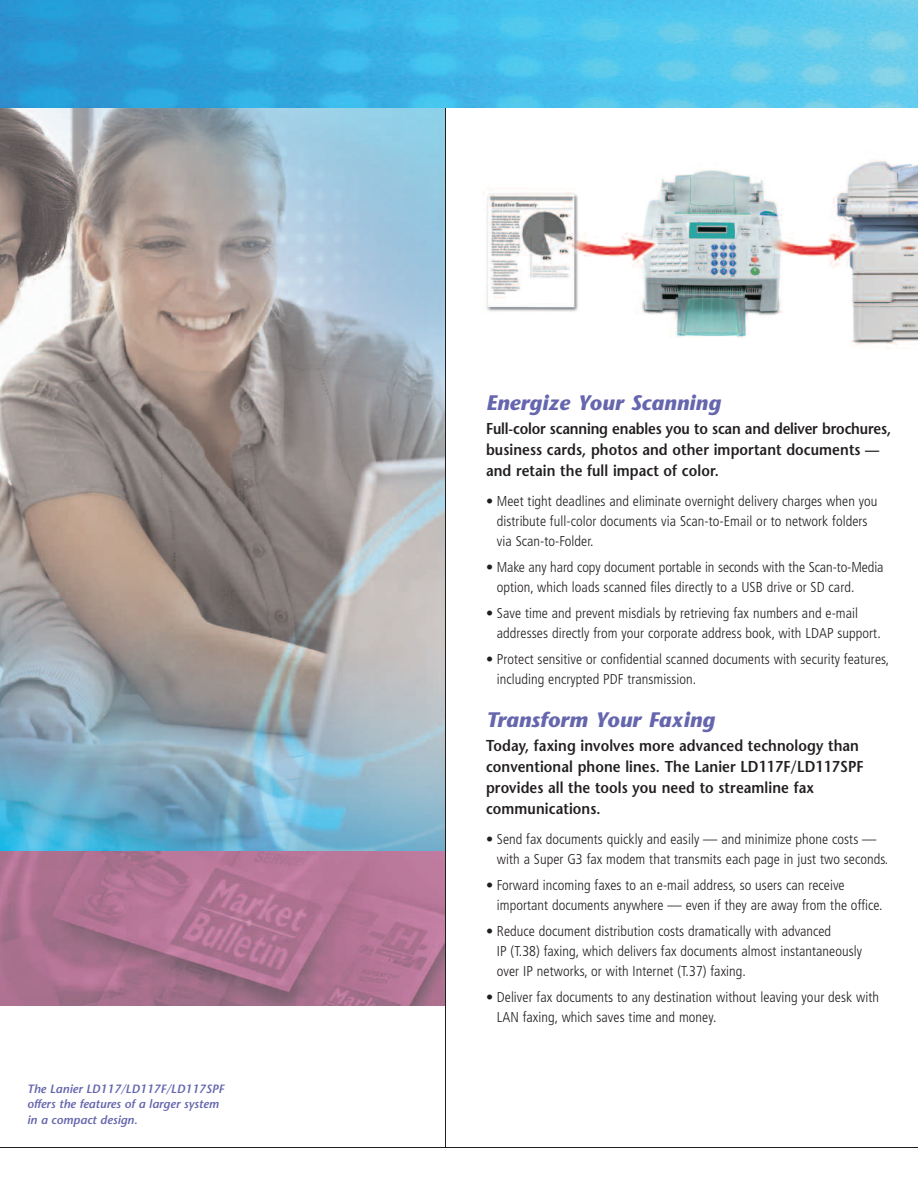
<style>
.page{position:relative;width:918px;height:1188px;background:#fff}
.page>*{position:absolute;margin:0;border:0;box-sizing:border-box;transform-origin:0 0}
.t1{font:italic 700 21px "Stone Sans";letter-spacing:.005em;color:#6566ae}
.t2{font:600 15.75px/21px "Stone Sans";letter-spacing:.005em;color:#231f20;scale:.9 1}
.t3{font:300 condensed 14.25px/20.2px "Frutiger";letter-spacing:.005em;color:#231f20}
.t4{font:italic 600 12px/15.8px "Stone Sans";color:#6566ae}
</style>
<div class="page">
<img style="left:0;top:850px;width:445px;height:156px">
<img style="left:0;top:108px;width:445px;height:742px">
<hr style="left:0;top:1147px;width:918px;height:1px;background:#231f20">
<img style="left:0;top:0;width:918px;height:108px">
<hr style="left:445px;top:108px;width:1px;height:1040px;background:#231f20">
<img style="left:483px;top:160px;width:435px;height:189px">
<p class="t4" style="left:27px;top:1082px;width:199px">The Lanier LD117/LD117F/LD117SPF offers the features of a larger system in a compact design.</p>
<h1 class="t1" style="left:486px;top:395px;width:237px">Energize Your Scanning</h1>
<p class="t2" style="left:486px;top:420px;width:452px">Full-color scanning enables you to scan and deliver brochures, business cards, photos and other important documents — and retain the full impact of color.</p>
<p class="t3" style="left:497px;top:492px;width:382px;text-indent:-11px">• Meet tight deadlines and eliminate overnight delivery charges when you distribute full-color documents via Scan-to-Email or to network folders via Scan-to-Folder.</p>
<p class="t3" style="left:497px;top:558px;width:388px;text-indent:-11px">• Make any hard copy document portable in seconds with the Scan-to-Media option, which loads scanned files directly to a USB drive or SD card.</p>
<p class="t3" style="left:497px;top:604px;width:385px;text-indent:-11px">• Save time and prevent misdials by retrieving fax numbers and e-mail addresses directly from your corporate address book, with LDAP support.</p>
<p class="t3" style="left:497px;top:650px;width:394px;text-indent:-11px">• Protect sensitive or confidential scanned documents with security features, including encrypted PDF transmission.</p>
<h1 class="t1" style="left:486px;top:712px;width:231px">Transform Your Faxing</h1>
<p class="t2" style="left:486px;top:737px;width:421px">Today, faxing involves more advanced technology than conventional phone lines. The Lanier LD117F/LD117SPF provides all the tools you need to streamline fax communications.</p>
<p class="t3" style="left:497px;top:830px;width:393px;text-indent:-11px">• Send fax documents quickly and easily — and minimize phone costs — with a Super G3 fax modem that transmits each page in just two seconds.</p>
<p class="t3" style="left:497px;top:876px;width:387px;text-indent:-11px">• Forward incoming faxes to an e-mail address, so users can receive important documents anywhere — even if they are away from the office.</p>
<p class="t3" style="left:497px;top:922px;width:367px;text-indent:-11px">• Reduce document distribution costs dramatically with advanced<br>IP (T.38) faxing, which delivers fax documents almost instantaneously over IP networks, or with Internet (T.37) faxing.</p>
<p class="t3" style="left:497px;top:988px;width:384px;text-indent:-11px">• Deliver fax documents to any destination without leaving your desk with<br>LAN faxing, which saves time and money.</p>
</div>
